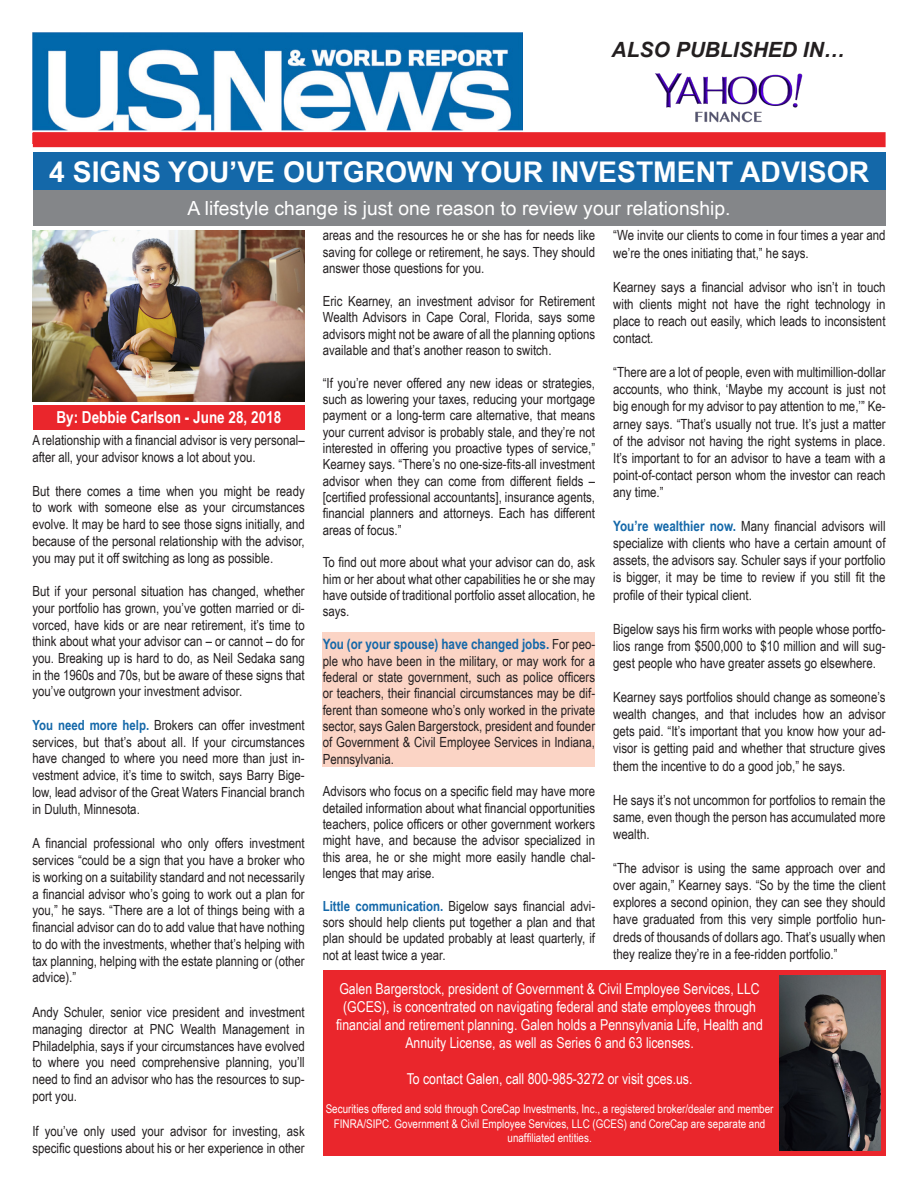
<style>
.page{position:relative;width:918px;height:1188px;background:#fff}
.page>*{position:absolute;margin:0;border:0;box-sizing:border-box;transform-origin:0 0}
.t1{font:700 28.5px "Arial Narrow";color:#fff;scale:1.21 1}
.t2{font:italic 700 21px "Arial";color:#231f20}
.t3{font:19.5px "Arial Narrow";color:#fff;scale:1.21 1}
.t4{font:700 16.5px "Arial Narrow";color:#fff}
.t5{font:15px/18px "Arial Narrow";color:#fff;text-align:center}
.Highlighted_Text{font:700 14.25px "Arial Narrow";color:#1468a9}
.t6{font:14.1px/17.1px "Arial Narrow";color:#231f20;text-align:justify}
.Highlighted_Text-2{font:13.95px/16.4px "Arial Narrow";color:#231f20;text-align:justify}
.t7{font:12px/14.4px "Arial Narrow";color:#fff;text-align:center}
.s1{font-weight:700;color:#1468a9}
.s2{font-weight:700;font-size:14.25px;color:#1468a9}
.s3{font-weight:400;font-size:13.95px;color:#231f20}
</style>
<div class="page">
<div style="left:323px;top:632px;width:272px;height:135px;background:#fbd4c5"></div>
<div style="left:323px;top:970px;width:563px;height:186px;background:#ea262c"></div>
<img style="left:780px;top:975px;width:101px;height:175px">
<div style="left:33px;top:405px;width:272px;height:25px;background:#ea262c"></div>
<img style="left:33px;top:230px;width:272px;height:171px">
<img style="left:33px;top:33px;width:489px;height:98px">
<img style="left:655px;top:73px;width:148px;height:50px">
<div style="left:33px;top:152px;width:853px;height:39px;background:#1468a9"></div>
<div style="left:33px;top:132px;width:853px;height:15px;background:#ea242a"></div>
<div style="left:33px;top:191px;width:853px;height:35px;background:#848689"></div>
<p class="t2" style="left:612px;top:36px;width:235px">ALSO PUBLISHED IN…</p>
<p class="t1" style="left:49px;top:150px;width:679px">4 SIGNS YOU’VE OUTGROWN YOUR INVESTMENT ADVISOR</p>
<p class="t3" style="left:188px;top:194px;width:450px">A lifestyle change is just one reason to review your relationship.</p>
<p class="t4" style="left:56px;top:405px;width:226px">By: Debbie Carlson - June 28, 2018</p>
<p class="Highlighted_Text-2" style="left:32px;top:432px;width:274px;line-height:16.8px">A relationship with a financial advisor is very personal– after all, your advisor knows a lot about you.</p>
<p class="Highlighted_Text-2" style="left:32px;top:482px;width:274px;line-height:16.8px">But there comes a time when you might be ready to work with someone else as your circumstances evolve. It may be hard to see those signs initially, and because of the personal relationship with the advisor, you may put it off switching as long as possible.</p>
<p class="Highlighted_Text-2" style="left:32px;top:582px;width:274px;line-height:16.8px">But if your personal situation has changed, whether your portfolio has grown, you’ve gotten married or di&shy;vorced, have kids or are near retirement, it’s time to think about what your advisor can – or cannot – do for you. Breaking up is hard to do, as Neil Sedaka sang in the 1960s and 70s, but be aware of these signs that you’ve outgrown your investment advisor.</p>
<p class="Highlighted_Text-2" style="left:32px;top:716px;width:274px;line-height:16.8px"><span class="s1">You need more help.</span> Brokers can offer investment services, but that’s about all. If your circumstances have changed to where you need more than just in&shy;vestment advice, it’s time to switch, says Barry Bige&shy;low, lead advisor of the Great Waters Financial branch in Duluth, Minnesota.</p>
<p class="Highlighted_Text-2" style="left:32px;top:835px;width:274px;line-height:16.8px">A financial professional who only offers investment services “could be a sign that you have a broker who is working on a suitability standard and not necessarily a financial advisor who’s going to work out a plan for you,” he says. “There are a lot of things being with a financial advisor can do to add value that have nothing to do with the investments, whether that’s helping with tax planning, helping with the estate planning or (other advice).”</p>
<p class="Highlighted_Text-2" style="left:32px;top:1003px;width:274px;line-height:16.8px">Andy Schuler, senior vice president and investment managing director at PNC Wealth Management in Philadelphia, says if your circumstances have evolved to where you need comprehensive planning, you’ll need to find an advisor who has the resources to sup&shy;port you.</p>
<p class="Highlighted_Text-2" style="left:32px;top:1122px;width:274px;line-height:17px">If you’ve only used your advisor for investing, ask specific questions about his or her experience in other</p>
<p class="t6" style="left:613px;top:226px;width:274px">“We invite our clients to come in four times a year and we’re the ones initiating that,” he says.</p>
<p class="t6" style="left:613px;top:278px;width:274px">Kearney says a financial advisor who isn’t in touch with clients might not have the right technology in place to reach out easily, which leads to inconsistent contact.</p>
<p class="t6" style="left:613px;top:363px;width:274px">“There are a lot of people, even with multimillion-dollar accounts, who think, ‘Maybe my account is just not big enough for my advisor to pay attention to me,’” Ke&shy;arney says. “That’s usually not true. It’s just a matter of the advisor not having the right systems in place.<br>It’s important to for an advisor to have a team with a point-of-contact person whom the investor can reach any time.”</p>
<p class="t6" style="left:613px;top:517px;width:274px"><span class="s2">You’re wealthier now.</span> Many financial advisors will specialize with clients who have a certain amount of assets, the advisors say. Schuler says if your portfolio is bigger, it may be time to review if you still fit the profile of their typical client.</p>
<p class="t6" style="left:613px;top:620px;width:274px">Bigelow says his firm works with people whose portfo&shy;lios range from $500,000 to $10 million and will sug&shy;gest people who have greater assets go elsewhere.</p>
<p class="t6" style="left:613px;top:688px;width:274px">Kearney says portfolios should change as someone’s wealth changes, and that includes how an advisor gets paid. “It’s important that you know how your ad&shy;visor is getting paid and whether that structure gives them the incentive to do a good job,” he says.</p>
<p class="t6" style="left:613px;top:791px;width:274px">He says it’s not uncommon for portfolios to remain the same, even though the person has accumulated more wealth.</p>
<p class="t6" style="left:613px;top:859px;width:274px">“The advisor is using the same approach over and over again,” Kearney says. “So by the time the client explores a second opinion, they can see they should have graduated from this very simple portfolio hun&shy;dreds of thousands of dollars ago. That’s usually when they realize they’re in a fee-ridden portfolio.”</p>
<p class="t5" style="left:336px;top:980px;width:428px">Galen Bargerstock, president of Government &amp; Civil Employee Services, LLC (GCES), is concentrated on navigating federal and state employees through financial and retirement planning. Galen holds a Pennsylvania Life, Health and Annuity License, as well as Series 6 and 63 licenses.</p>
<p class="t5" style="left:407px;top:1070px;width:287px">To contact Galen, call 800-985-3272 or visit gces.us.</p>
<p class="t7" style="left:326px;top:1101px;width:449px">Securities offered and sold through CoreCap Investments, Inc., a registered broker/dealer and member<br>FINRA/SIPC. Government &amp; Civil Employee Services, LLC (GCES) and CoreCap are separate and unaffiliated entities.</p>
<p class="Highlighted_Text-2" style="left:323px;top:227px;width:274px">areas and the resources he or she has for needs like saving for college or retirement, he says. They should answer those questions for you.</p>
<p class="Highlighted_Text-2" style="left:323px;top:292px;width:274px">Eric Kearney, an investment advisor for Retirement Wealth Advisors in Cape Coral, Florida, says some advisors might not be aware of all the planning options available and that’s another reason to switch.</p>
<p class="Highlighted_Text-2" style="left:323px;top:374px;width:274px">“If you’re never offered any new ideas or strategies, such as lowering your taxes, reducing your mortgage payment or a long-term care alternative, that means your current advisor is probably stale, and they’re not interested in offering you proactive types of service,” Kearney says. “There’s no one-size-fits-all investment advisor when they can come from different fields – [certified professional accountants], insurance agents, financial planners and attorneys. Each has different areas of focus.”</p>
<p class="Highlighted_Text-2" style="left:323px;top:554px;width:274px">To find out more about what your advisor can do, ask him or her about what other capabilities he or she may have outside of traditional portfolio asset allocation, he says.</p>
<p class="Highlighted_Text" style="left:323px;top:633px;width:274px">You (or your spouse) have changed jobs. <span class="s3">For peo-</span></p>
<p class="Highlighted_Text-2" style="left:323px;top:652px;width:274px">ple who have been in the military, or may work for a federal or state government, such as police officers or teachers, their financial circumstances may be dif&shy;ferent than someone who’s only worked in the private sector, says Galen Bargerstock, president and founder of Government &amp; Civil Employee Services in Indiana, Pennsylvania.</p>
<p class="Highlighted_Text-2" style="left:323px;top:783px;width:274px">Advisors who focus on a specific field may have more detailed information about what financial opportunities teachers, police officers or other government workers might have, and because the advisor specialized in this area, he or she might more easily handle chal&shy;lenges that may arise.</p>
<p class="Highlighted_Text-2" style="left:323px;top:897px;width:274px"><span class="s1">Little communication.</span> Bigelow says financial advi&shy;sors should help clients put together a plan and that plan should be updated probably at least quarterly, if not at least twice a year.</p>
</div>
